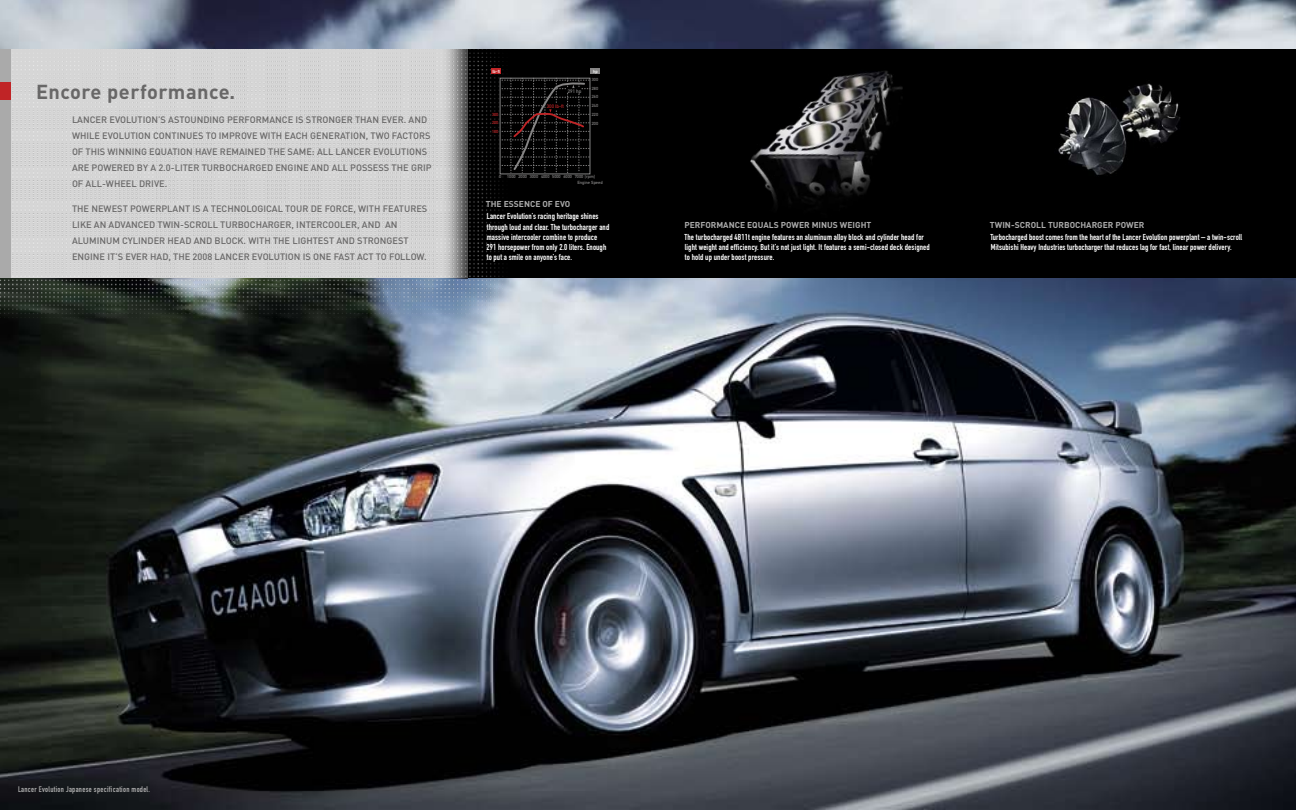
<style>
.page{position:relative;width:1296px;height:810px;background:#fff}
.page>*{position:absolute;margin:0;border:0;box-sizing:border-box;transform-origin:0 0}
.t1{font:700 20px "DIN";letter-spacing:.025em;color:#686767}
.t2{font:500 9.2px/16px "DIN";color:#686767}
.t3{font:8.5px/10.2px "DIN Engschrift";letter-spacing:.01em;color:#fff}
.t4{font:700 8.5px "DIN";color:#aaa}
.t5{font:8px "DIN Engschrift";letter-spacing:.04em;color:#aaa}
.t6{font:5px "DIN Mittelschrift";color:#c02426}
.t7{font:5px "DIN Mittelschrift";color:#868585}
.t8{font:4.4px/8.7px "DIN Mittelschrift";color:#868585;text-align:justify}
.t9{font:4.4px/8.7px "DIN Mittelschrift";color:#c02426;text-align:justify}
.t10{font:4.4px "DIN Mittelschrift";color:#fff}
</style>
<div class="page">
<img style="left:0;top:0;width:1296px;height:810px">
<div style="left:446px;top:50px;width:850px;height:228px;background:#000"></div>
<img style="left:0;top:50px;width:664px;height:283px">
<div style="left:0;top:50px;width:11px;height:228px;background:#aaa"></div>
<div style="left:0;top:83px;width:11px;height:17px;background:#c02426"></div>
<img style="left:750px;top:71px;width:153px;height:132px">
<img style="left:1058px;top:83px;width:123px;height:92px">
<div style="left:500px;top:78px;width:90px;height:96px;border:1px solid #868585"></div>
<div style="left:491px;top:69px;width:10px;height:5px;background:#c02426"></div>
<div style="left:590px;top:69px;width:10px;height:5px;background:#868585"></div>
<svg style="left:502px;top:78px;width:88px;height:95px"></svg>
<h1 class="t1" style="left:36px;top:79px;width:201px">Encore performance.</h1>
<p class="t2" style="left:72px;top:112px;width:361px">LANCER EVOLUTION’S ASTOUNDING PERFORMANCE IS STRONGER THAN EVER. AND WHILE EVOLUTION CONTINUES TO IMPROVE WITH EACH GENERATION, TWO FACTORS OF THIS WINNING EQUATION HAVE REMAINED THE SAME: ALL LANCER EVOLUTIONS ARE POWERED BY A 2.0-LITER TURBOCHARGED ENGINE AND ALL POSSESS THE GRIP OF ALL-WHEEL DRIVE.</p>
<p class="t2" style="left:72px;top:201px;width:357px">THE NEWEST POWERPLANT IS A TECHNOLOGICAL TOUR DE FORCE, WITH FEATURES LIKE AN ADVANCED TWIN-SCROLL TURBOCHARGER, INTERCOOLER, AND AN ALUMINUM CYLINDER HEAD AND BLOCK. WITH THE LIGHTEST AND STRONGEST ENGINE IT’S EVER HAD, THE 2008 LANCER EVOLUTION IS ONE FAST ACT TO FOLLOW.</p>
<p class="t10" style="left:493px;top:69px;width:9px">lb-ft</p>
<p class="t10" style="left:593px;top:69px;width:6px">hp</p>
<p class="t6" style="left:547px;top:103px;width:19px">300 lb-ft</p>
<p class="t8" style="left:592px;top:75px;width:8px">300<br>280<br>260<br>240<br>220<br>200</p>
<p class="t7" style="left:568px;top:88px;width:15px">291 hp</p>
<p class="t9" style="left:492px;top:110px;width:8px">300<br>200<br>100</p>
<p class="t8" style="left:499px;top:173px;width:4px">0</p>
<p class="t8" style="left:577px;top:174px;width:27px;line-height:5.3px;text-indent:-70px">1000 2000 3000 4000 5000 6000 7000 [rpm]<br>Engine Speed</p>
<p class="t4" style="left:486px;top:198px;width:86px">THE ESSENCE OF EVO</p>
<p class="t3" style="left:487px;top:211px;width:124px">Lancer Evolution’s racing heritage shines through loud and clear. The turbocharger and massive intercooler combine to produce<br>291 horsepower from only 2.0 liters. Enough to put a smile on anyone’s face.</p>
<p class="t4" style="left:684px;top:219px;width:188px">PERFORMANCE EQUALS POWER MINUS WEIGHT</p>
<p class="t3" style="left:685px;top:232px;width:247px">The turbocharged 4B11t engine features an aluminum alloy block and cylinder head for light weight and efficiency. But it’s not just light. It features a semi-closed deck designed to hold up under boost pressure.</p>
<p class="t4" style="left:990px;top:219px;width:156px">TWIN-SCROLL TURBOCHARGER POWER</p>
<p class="t3" style="left:991px;top:232px;width:253px">Turbocharged boost comes from the heart of the Lancer Evolution powerplant – a twin-scroll<br>Mitsubishi Heavy Industries turbocharger that reduces lag for fast, linear power delivery.</p>
<p class="t5" style="left:18px;top:785px;width:133px">Lancer Evolution Japanese specification model.</p>
</div>
